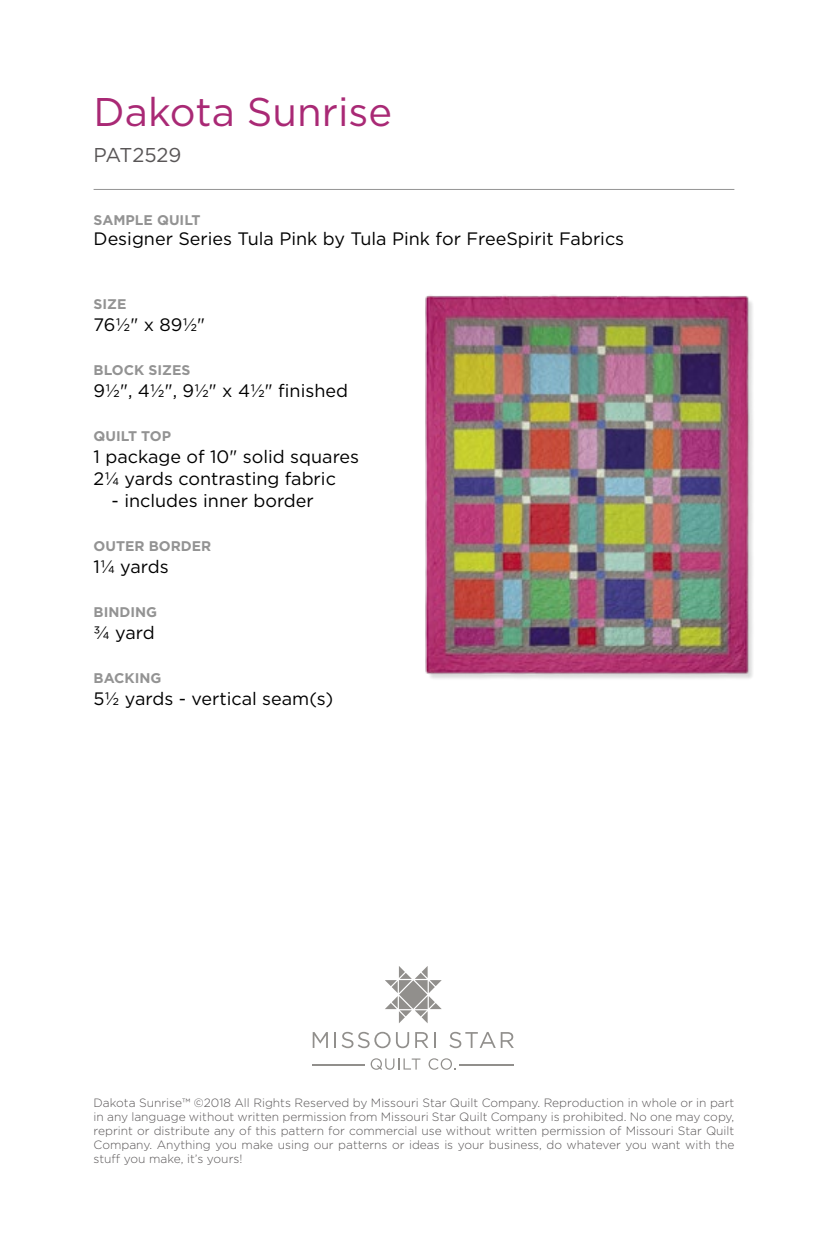
<style>
.page{position:relative;width:828px;height:1260px;background:#fff}
.page>*{position:absolute;margin:0;border:0;box-sizing:border-box;transform-origin:0 0}
.t1{font:40px "Gotham";color:#a92975}
.t2{font:20px "Gotham";letter-spacing:-.005em;color:#595657}
.t3{font:18px/22px "Gotham";color:#000}
.t4{font:700 14px "Gotham";color:#939393}
.t5{font:300 12px/14px "Gotham";color:#595657;text-align:justify}
</style>
<div class="page">
<hr style="left:94px;top:189px;width:640px;height:1px;background:#939393">
<svg style="left:313px;top:1032px;width:15px;height:16px"></svg>
<svg style="left:334px;top:1032px;width:2px;height:16px"></svg>
<svg style="left:342px;top:1032px;width:67px;height:16px"></svg>
<svg style="left:415px;top:1032px;width:13px;height:16px"></svg>
<svg style="left:434px;top:1032px;width:1px;height:16px"></svg>
<svg style="left:449px;top:1032px;width:65px;height:16px"></svg>
<hr style="left:313px;top:1065px;width:52px;height:1px;background:#918f8c">
<hr style="left:460px;top:1065px;width:54px;height:1px;background:#918f8c">
<svg style="left:371px;top:1058px;width:49px;height:12px"></svg>
<svg style="left:429px;top:1058px;width:27px;height:12px"></svg>
<svg style="left:385px;top:966px;width:57px;height:57px"></svg>
<img style="left:425px;top:295px;width:328px;height:384px">
<h1 class="t1" style="left:94px;top:86px;width:300px">Dakota Sunrise</h1>
<h2 class="t2" style="left:94px;top:142px;width:89px">PAT2529</h2>
<p class="t4" style="left:94px;top:211px;width:109px">SAMPLE QUILT</p>
<h3 class="t3" style="left:94px;top:228px;width:532px">Designer Series Tula Pink by Tula Pink for FreeSpirit Fabrics</h3>
<p class="t4" style="left:94px;top:295px;width:34px">SIZE</p>
<h3 class="t3" style="left:94px;top:314px;width:113px">761/2" x 891/2"</h3>
<p class="t4" style="left:94px;top:361px;width:98px">BLOCK SIZES</p>
<h3 class="t3" style="left:94px;top:380px;width:256px">91/2", 41/2", 91/2" x 41/2" finished</h3>
<p class="t4" style="left:94px;top:427px;width:79px">QUILT TOP</p>
<h3 class="t3" style="left:94px;top:446px;width:267px">1 package of 10" solid squares<br>21/4 yards contrasting fabric</h3>
<h3 class="t3" style="left:112px;top:490px;width:204px">- includes inner border</h3>
<p class="t4" style="left:94px;top:537px;width:119px">OUTER BORDER</p>
<h3 class="t3" style="left:94px;top:556px;width:77px">11/4 yards</h3>
<p class="t4" style="left:94px;top:603px;width:65px">BINDING</p>
<h3 class="t3" style="left:94px;top:622px;width:63px">3/4 yard</h3>
<p class="t4" style="left:94px;top:669px;width:69px">BACKING</p>
<h3 class="t3" style="left:94px;top:688px;width:241px">51/2 yards - vertical seam(s)</h3>
<p class="t5" style="left:94px;top:1095px;width:642px">Dakota Sunrise™ ©2018 All Rights Reserved by Missouri Star Quilt Company. Reproduction in whole or in part in any language without written permission from Missouri Star Quilt Company is prohibited. No one may copy, reprint or distribute any of this pattern for commercial use without written permission of Missouri Star Quilt Company. Anything you make using our patterns or ideas is your business, do whatever you want with the stuff you make, it’s yours!</p>
</div>
